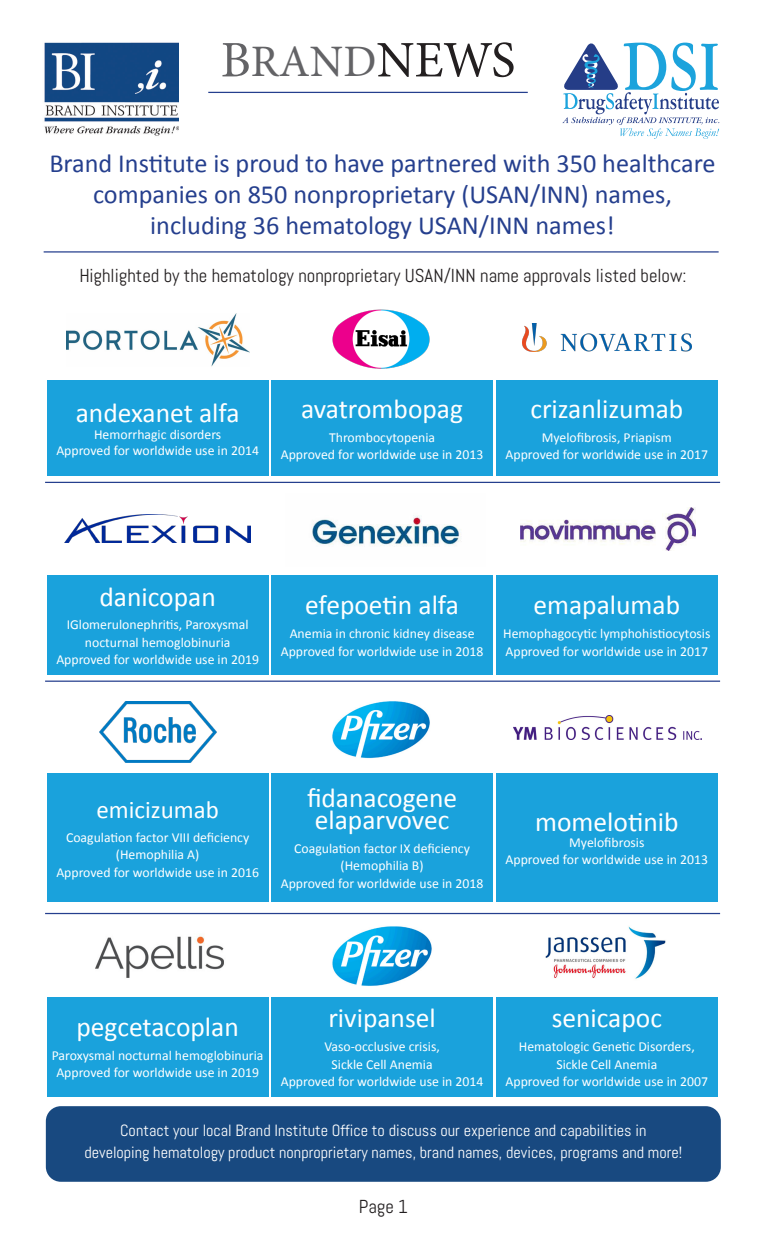
<style>
.page{position:relative;width:765px;height:1260px;background:#fff}
.page>*{position:absolute;margin:0;border:0;box-sizing:border-box;transform-origin:0 0}
.t1{font:45px "Minion Pro";color:#636366}
.t2{font:27.5px/22.5px "Calibri";color:#fff}
.t3{font:26.25px/31.2px "Calibri";color:#253f8e;text-align:center}
.t4{font:25px "Calibri";color:#fff}
.t5{font:18.75px "Abel";color:#231f20}
.t6{font:16.25px "Abel";color:#fff}
.t7{font:13.75px "Calibri";color:#fff}
.s1{font-size:51.25px}
.s2{font-size:51.25px;color:#231f20}
</style>
<div class="page">
<img style="left:44px;top:42px;width:135px;height:94px">
<svg style="left:562px;top:43px;width:157px;height:96px"></svg>
<hr style="left:208px;top:92px;width:320px;height:1px;background:#253f8e">
<hr style="left:44px;top:251px;width:675px;height:2px;background:#253f8e">
<div style="left:47px;top:381px;width:222px;height:95px;background:#1aa2dc"></div>
<div style="left:271px;top:381px;width:222px;height:95px;background:#1aa2dc"></div>
<div style="left:496px;top:381px;width:222px;height:95px;background:#1aa2dc"></div>
<div style="left:47px;top:575px;width:222px;height:99px;background:#1aa2dc"></div>
<div style="left:271px;top:575px;width:222px;height:99px;background:#1aa2dc"></div>
<div style="left:496px;top:575px;width:222px;height:99px;background:#1aa2dc"></div>
<div style="left:47px;top:773px;width:222px;height:128px;background:#1aa2dc"></div>
<div style="left:271px;top:773px;width:222px;height:128px;background:#1aa2dc"></div>
<div style="left:496px;top:773px;width:222px;height:128px;background:#1aa2dc"></div>
<div style="left:47px;top:997px;width:222px;height:99px;background:#1aa2dc"></div>
<div style="left:271px;top:997px;width:222px;height:99px;background:#1aa2dc"></div>
<div style="left:496px;top:997px;width:222px;height:99px;background:#1aa2dc"></div>
<img style="left:332px;top:309px;width:98px;height:60px">
<img style="left:311px;top:515px;width:150px;height:31px">
<img style="left:65px;top:515px;width:185px;height:27px">
<img style="left:332px;top:926px;width:100px;height:60px">
<img style="left:545px;top:926px;width:121px;height:53px">
<img style="left:514px;top:715px;width:187px;height:25px">
<img style="left:520px;top:508px;width:175px;height:42px">
<img style="left:522px;top:324px;width:170px;height:27px">
<img style="left:99px;top:701px;width:117px;height:61px">
<img style="left:66px;top:313px;width:184px;height:54px">
<img style="left:332px;top:701px;width:98px;height:58px">
<hr style="left:45px;top:482px;width:675px;height:1px;background:#253f8e">
<hr style="left:45px;top:681px;width:675px;height:1px;background:#253f8e">
<hr style="left:45px;top:913px;width:675px;height:1px;background:#253f8e">
<div style="left:46px;top:1106px;width:675px;height:76px;background:#184980;border-radius:15px"></div>
<img style="left:95px;top:936px;width:129px;height:42px">
<p class="t1" style="left:221px;top:32px;width:296px"><span class="s1">B</span>RAND<span class="s2">NEWS</span></p>
<p class="t3" style="left:49px;top:148px;width:668px">Brand Institute is proud to have partnered with 350 healthcare companies on 850 nonproprietary (USAN/INN) names,</p>
<p class="t3" style="left:150px;top:210px;width:466px">including 36 hematology USAN/INN names!</p>
<p class="t5" style="left:80px;top:264px;width:608px">Highlighted by the hematology nonproprietary USAN/INN name approvals listed below:</p>
<p class="t2" style="left:76px;top:402px;width:165px">andexanet alfa</p>
<p class="t7" style="left:94px;top:426px;width:129px">Hemorrhagic disorders</p>
<p class="t7" style="left:56px;top:442px;width:204px">Approved for worldwide use in 2014</p>
<p class="t2" style="left:301px;top:398px;width:163px">avatrombopag</p>
<p class="t7" style="left:329px;top:429px;width:108px">Thrombocytopenia</p>
<p class="t7" style="left:281px;top:446px;width:204px">Approved for worldwide use in 2013</p>
<p class="t2" style="left:530px;top:398px;width:154px">crizanlizumab</p>
<p class="t7" style="left:542px;top:429px;width:132px">Myelofibrosis, Priapism</p>
<p class="t7" style="left:506px;top:446px;width:204px">Approved for worldwide use in 2017</p>
<p class="t2" style="left:100px;top:585px;width:118px">danicopan</p>
<p class="t7" style="left:67px;top:616px;width:183px">IGlomerulonephritis, Paroxysmal</p>
<p class="t7" style="left:85px;top:634px;width:147px">nocturnal hemoglobinuria</p>
<p class="t7" style="left:56px;top:651px;width:204px">Approved for worldwide use in 2019</p>
<p class="t2" style="left:305px;top:594px;width:155px">efepoetin alfa</p>
<p class="t7" style="left:290px;top:625px;width:186px">Anemia in chronic kidney disease</p>
<p class="t7" style="left:281px;top:642px;width:204px">Approved for worldwide use in 2018</p>
<p class="t2" style="left:533px;top:594px;width:148px">emapalumab</p>
<p class="t7" style="left:503px;top:625px;width:209px">Hemophagocytic lymphohistiocytosis</p>
<p class="t7" style="left:506px;top:642px;width:204px">Approved for worldwide use in 2017</p>
<p class="t4" style="left:96px;top:794px;width:124px">emicizumab</p>
<p class="t7" style="left:66px;top:828px;width:185px">Coagulation factor VIII deficiency</p>
<p class="t7" style="left:116px;top:846px;width:85px">(Hemophilia A)</p>
<p class="t7" style="left:56px;top:863px;width:204px">Approved for worldwide use in 2016</p>
<p class="t2" style="left:307px;top:786px;width:152px">fidanacogene elaparvovec</p>
<p class="t7" style="left:294px;top:840px;width:177px">Coagulation factor IX deficiency</p>
<p class="t7" style="left:341px;top:857px;width:85px">(Hemophilia B)</p>
<p class="t7" style="left:281px;top:875px;width:204px">Approved for worldwide use in 2018</p>
<p class="t2" style="left:535px;top:811px;width:145px">momelotinib</p>
<p class="t7" style="left:569px;top:834px;width:77px">Myelofibrosis</p>
<p class="t7" style="left:506px;top:851px;width:204px">Approved for worldwide use in 2013</p>
<p class="t2" style="left:328px;top:1007px;width:109px">rivipansel</p>
<p class="t7" style="left:324px;top:1038px;width:117px">Vaso-occlusive crisis,</p>
<p class="t7" style="left:332px;top:1055px;width:102px">Sickle Cell Anemia</p>
<p class="t7" style="left:281px;top:1073px;width:204px">Approved for worldwide use in 2014</p>
<p class="t2" style="left:552px;top:1007px;width:112px">senicapoc</p>
<p class="t7" style="left:519px;top:1038px;width:177px">Hematologic Genetic Disorders,</p>
<p class="t7" style="left:556px;top:1055px;width:102px">Sickle Cell Anemia</p>
<p class="t7" style="left:506px;top:1073px;width:204px">Approved for worldwide use in 2007</p>
<p class="t6" style="left:120px;top:1121px;width:528px">Contact your local Brand Institute Office to discuss our experience and capabilities in</p>
<p class="t6" style="left:84px;top:1142px;width:599px">developing hematology product nonproprietary names, brand names, devices, programs and more!</p>
<p class="t5" style="left:359px;top:1194px;width:51px">Page 1</p>
<p class="t2" style="left:76px;top:1016px;width:164px">pegcetacoplan</p>
<p class="t7" style="left:52px;top:1047px;width:213px">Paroxysmal nocturnal hemoglobinuria</p>
<p class="t7" style="left:56px;top:1064px;width:204px">Approved for worldwide use in 2019</p>
</div>
